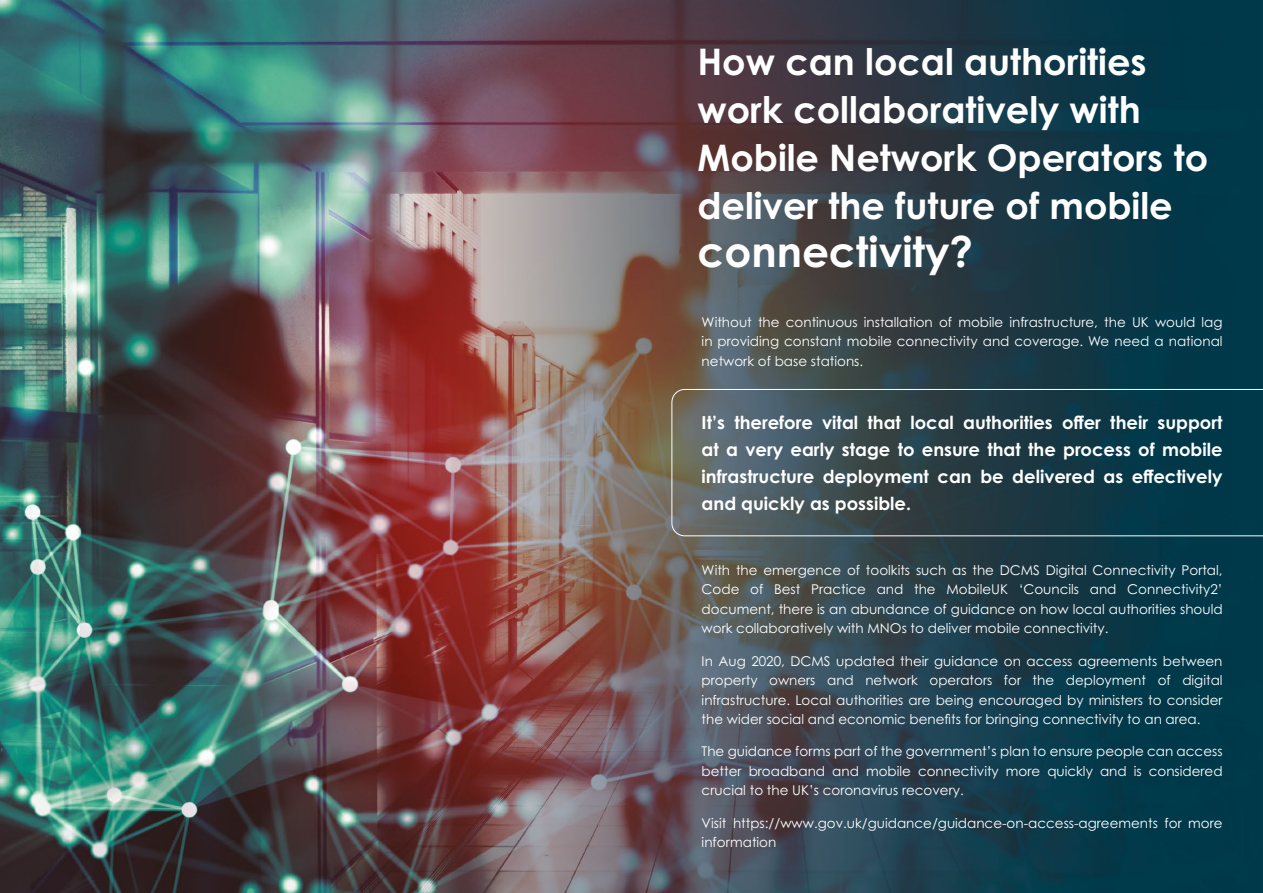
<style>
.page{position:relative;width:1263px;height:893px;background:#fff}
.page>*{position:absolute;margin:0;border:0;box-sizing:border-box;transform-origin:0 0}
.t1{font:700 42.15px "Century Gothic Pro";color:#fff}
.t2{font:700 36.6px/48px "Century Gothic Pro";color:#fff}
.t3{font:700 18px/27px "Century Gothic Pro";color:#fff;text-align:justify}
.t4{font:13.5px/19.5px "Century Gothic Pro";color:#fff;text-align:justify}
</style>
<div class="page">
<img style="left:0;top:0;width:1263px;height:893px">
<svg style="left:671px;top:389px;width:592px;height:147px;background:#2b4851"></svg>
<h2 class="t2" style="left:697px;top:37px;width:512px">How can local authorities work collaboratively with<br>Mobile Network Operators to deliver the future of mobile</h2>
<h1 class="t1" style="left:697px;top:225px;width:277px">connectivity?</h1>
<p class="t4" style="left:702px;top:312px;width:522px">Without the continuous installation of mobile infrastructure, the UK would lag in providing constant mobile connectivity and coverage. We need a national network of base stations.</p>
<h3 class="t3" style="left:702px;top:409px;width:522px">It’s therefore vital that local authorities offer their support at a very early stage to ensure that the process of mobile infrastructure deployment can be delivered as effectively and quickly as possible.</h3>
<p class="t4" style="left:702px;top:560px;width:522px">With the emergence of toolkits such as the DCMS Digital Connectivity Portal, Code of Best Practice and the MobileUK ‘Councils and Connectivity2’ document, there is an abundance of guidance on how local authorities should work collaboratively with MNOs to deliver mobile connectivity.</p>
<p class="t4" style="left:702px;top:651px;width:522px">In Aug 2020, DCMS updated their guidance on access agreements between property owners and network operators for the deployment of digital infrastructure. Local authorities are being encouraged by ministers to consider the wider social and economic benefits for bringing connectivity to an area.</p>
<p class="t4" style="left:702px;top:741px;width:522px">The guidance forms part of the government’s plan to ensure people can access better broadband and mobile connectivity more quickly and is considered crucial to the UK’s coronavirus recovery.</p>
<p class="t4" style="left:702px;top:813px;width:522px">Visit https://www.gov.uk/guidance/guidance-on-access-agreements for more information</p>
</div>
